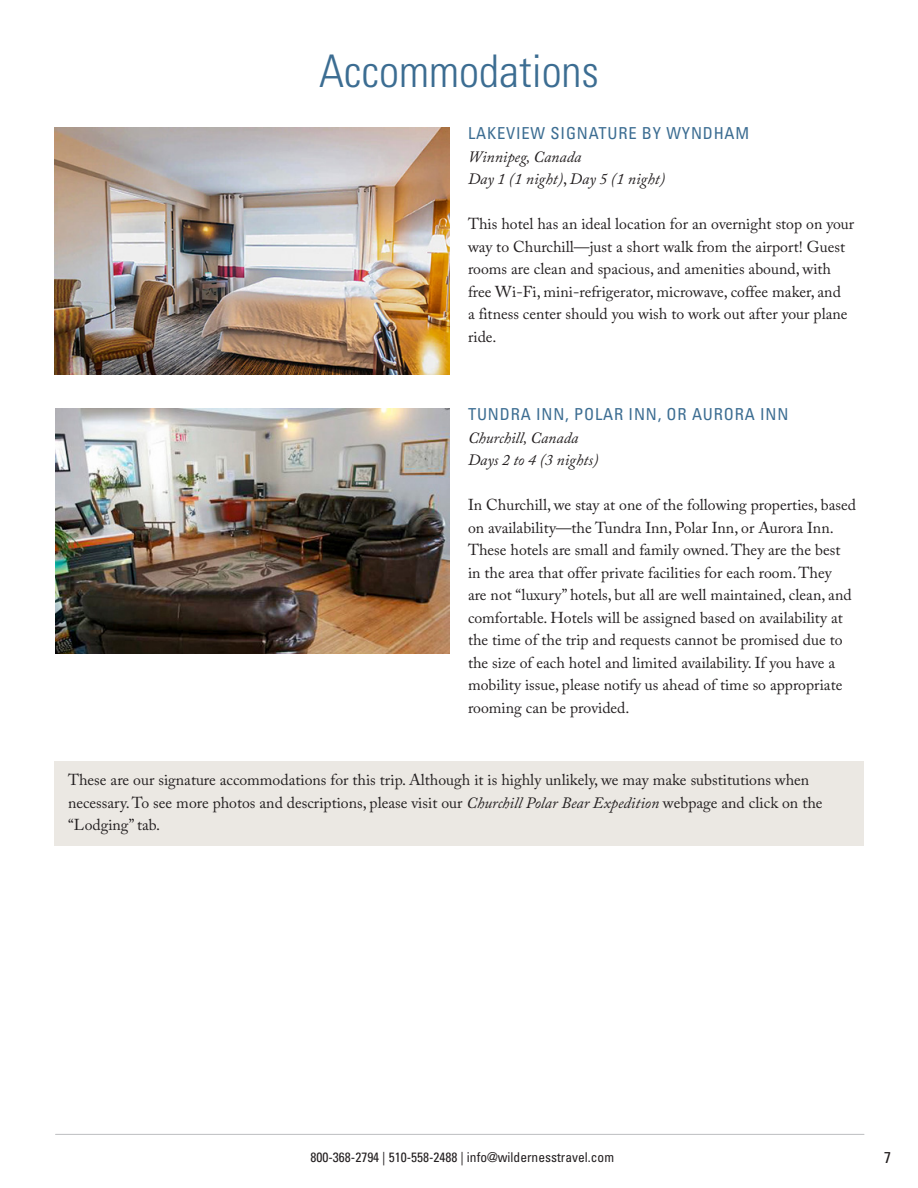
<style>
.page{position:relative;width:918px;height:1188px;background:#fff}
.page>*{position:absolute;margin:0;border:0;box-sizing:border-box;transform-origin:0 0}
.page_headers{font:300 condensed 45px "Univers LT Std";color:#3c6d92}
.day_headers{font:condensed 16.5px "Univers LT Std";letter-spacing:.05em;color:#3c6d92}
.body_text{font:15.75px/22.5px "Adobe Caslon Pro";color:#231f20}
.body_text-2{font:italic 15.75px "Adobe Caslon Pro";color:#231f20}
.t1{font:condensed 15.75px "Univers LT Std";color:#231f20}
.t2{font:condensed 13.5px "Univers LT Std";color:#231f20}
.s1{font-style:normal}
.s2{font-style:italic}
</style>
<div class="page">
<hr style="left:56px;top:1134px;width:808px;height:1px;background:#bcbdc0">
<div style="left:54px;top:761px;width:810px;height:84px;background:#ebe8e3"></div>
<img style="left:54px;top:127px;width:396px;height:248px">
<img style="left:55px;top:408px;width:395px;height:246px">
<p class="page_headers" style="left:319px;top:44px;width:281px">Accommodations</p>
<p class="day_headers" style="left:468px;top:123px;width:283px">LAKEVIEW SIGNATURE BY WYNDHAM</p>
<p class="body_text-2" style="left:468px;top:147px;width:115px">Winnipeg, Canada</p>
<p class="body_text-2" style="left:468px;top:169px;width:199px">Day 1 (1 night)<span class="s1">,</span> Day 5 (1 night)</p>
<p class="body_text" style="left:468px;top:212px;width:388px">This hotel has an ideal location for an overnight stop on your way to Churchill—just a short walk from the airport! Guest rooms are clean and spacious, and amenities abound, with free Wi-Fi, mini-refrigerator, microwave, coffee maker, and<br>a fitness center should you wish to work out after your plane ride.</p>
<p class="day_headers" style="left:468px;top:404px;width:322px">TUNDRA INN, POLAR INN, OR AURORA INN</p>
<p class="body_text-2" style="left:468px;top:428px;width:112px">Churchill, Canada</p>
<p class="body_text-2" style="left:468px;top:451px;width:132px">Days 2 to 4 (3 nights)</p>
<p class="body_text" style="left:468px;top:494px;width:389px">In Churchill, we stay at one of the following properties, based on availability—the Tundra Inn, Polar Inn, or Aurora Inn.<br>These hotels are small and family owned. They are the best in the area that offer private facilities for each room. They<br>are not “luxury” hotels, but all are well maintained, clean, and comfortable. Hotels will be assigned based on availability at the time of the trip and requests cannot be promised due to the size of each hotel and limited availability. If you have a mobility issue, please notify us ahead of time so appropriate rooming can be provided.</p>
<p class="body_text" style="left:68px;top:768px;width:756px">These are our signature accommodations for this trip. Although it is highly unlikely, we may make substitutions when necessary. To see more photos and descriptions, please visit our <span class="s2">Churchill Polar Bear Expedition</span> webpage and click on the “Lodging” tab.</p>
<p class="t2" style="left:310px;top:1149px;width:305px">800-368-2794 | 510-558-2488 | info@wildernesstravel.com</p>
<p class="t1" style="left:884px;top:1148px;width:8px">7</p>
</div>
